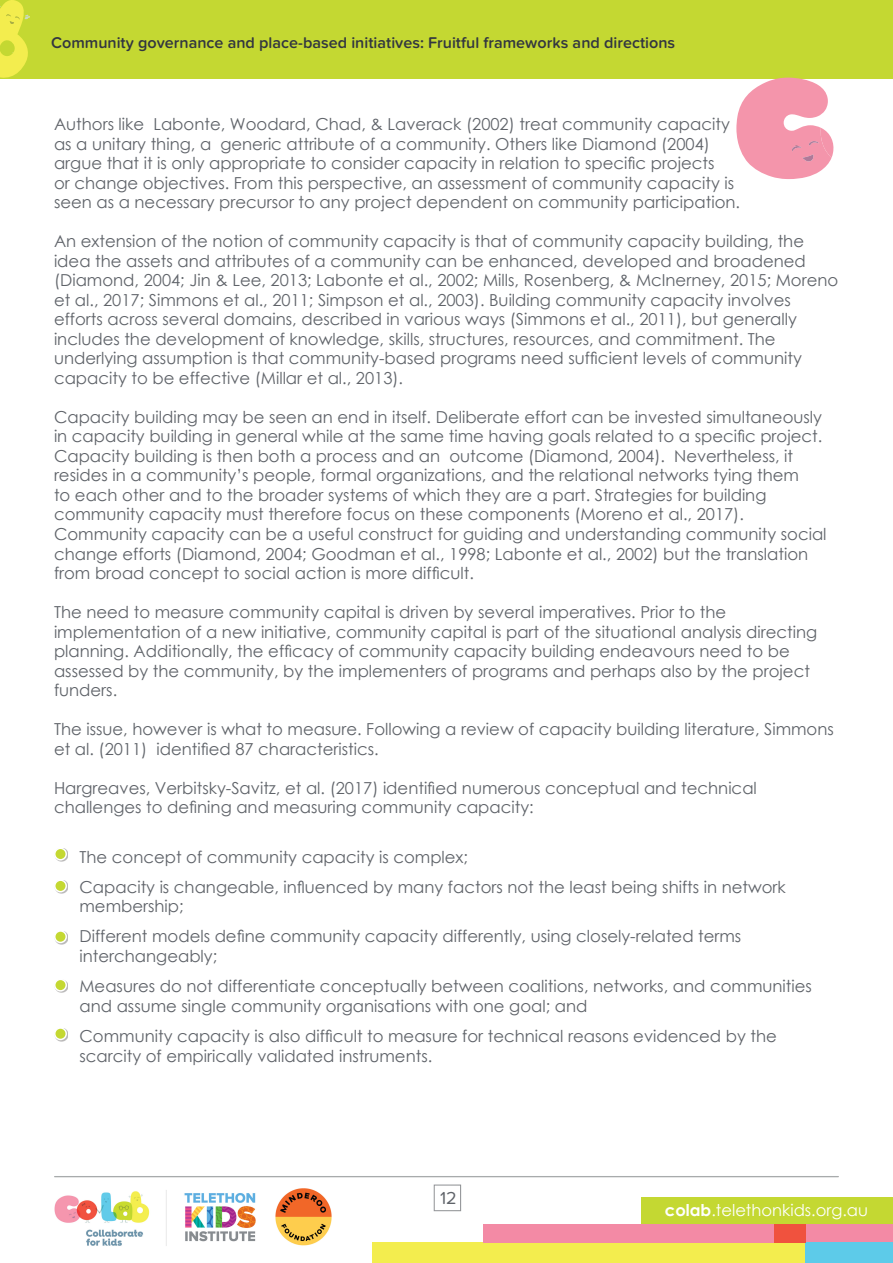
<style>
.page{position:relative;width:893px;height:1263px;background:#fff}
.page>*{position:absolute;margin:0;border:0;box-sizing:border-box;transform-origin:0 0}
.t1{font:18px "Proxima Nova Soft";color:#5f6369}
.t2{font:16.5px/19.5px "Century Gothic";color:#5f6369}
.t3{font:16.35px "Century Gothic";color:#fff}
.t4{font:600 16.2px "Proxima Nova Soft";color:#323640}
.s1{font-weight:700}
</style>
<div class="page">
<div style="left:0;top:0;width:893px;height:78px;background:#c4d832"></div>
<div style="left:372px;top:1243px;width:521px;height:20px;background:#f3ed4e"></div>
<div style="left:483px;top:1224px;width:410px;height:19px;background:#f38aa5"></div>
<div style="left:806px;top:1243px;width:87px;height:20px;background:#5dcbe9"></div>
<div style="left:774px;top:1224px;width:32px;height:19px;background:#f0523e"></div>
<svg style="left:0;top:0;width:31px;height:79px"></svg>
<hr style="left:55px;top:1176px;width:783px;height:1px;background:#a8abac">
<div style="left:434px;top:1184px;width:27px;height:27px;border:1px solid #fff"></div>
<div style="left:642px;top:1197px;width:251px;height:27px;background:#c4d832"></div>
<div style="left:55px;top:848px;width:13px;height:13px;background:#231f20;opacity:.31"></div>
<div style="left:55px;top:848px;width:11px;height:12px;background:#c4d832;border-radius:50%"></div>
<div style="left:54px;top:847px;width:13px;height:13px;border:2px solid #fff;border-radius:50%"></div>
<div style="left:55px;top:979px;width:13px;height:13px;background:#231f20;opacity:.31"></div>
<div style="left:55px;top:979px;width:11px;height:12px;background:#c4d832;border-radius:50%"></div>
<div style="left:54px;top:978px;width:13px;height:13px;border:2px solid #fff;border-radius:50%"></div>
<div style="left:55px;top:931px;width:13px;height:13px;background:#231f20;opacity:.31"></div>
<div style="left:55px;top:931px;width:11px;height:11px;background:#c4d832;border-radius:50%"></div>
<div style="left:54px;top:930px;width:13px;height:13px;border:2px solid #fff;border-radius:50%"></div>
<div style="left:55px;top:1028px;width:13px;height:13px;background:#231f20;opacity:.31"></div>
<div style="left:55px;top:1028px;width:11px;height:11px;background:#c4d832;border-radius:50%"></div>
<div style="left:54px;top:1027px;width:13px;height:13px;border:2px solid #fff;border-radius:50%"></div>
<div style="left:55px;top:880px;width:13px;height:13px;background:#231f20;opacity:.31"></div>
<div style="left:55px;top:880px;width:11px;height:12px;background:#c4d832;border-radius:50%"></div>
<div style="left:54px;top:879px;width:13px;height:13px;border:2px solid #fff;border-radius:50%"></div>
<svg style="left:736px;top:78px;width:99px;height:101px"></svg>
<img style="left:54px;top:1188px;width:277px;height:58px">
<p class="t4" style="left:51px;top:33px;width:626px">Community governance and place-based initiatives: Fruitful frameworks and directions</p>
<p class="t2" style="left:54px;top:114px;width:688px">Authors like Labonte, Woodard, Chad, &amp; Laverack (2002) treat community capacity as a unitary thing, a generic attribute of a community. Others like Diamond (2004) argue that it is only appropriate to consider capacity in relation to specific projects<br>or change objectives. From this perspective, an assessment of community capacity is seen as a necessary precursor to any project dependent on community participation.</p>
<p class="t2" style="left:54px;top:231px;width:786px">An extension of the notion of community capacity is that of community capacity building, the idea the assets and attributes of a community can be enhanced, developed and broadened (Diamond, 2004; Jin &amp; Lee, 2013; Labonte et al., 2002; Mills, Rosenberg, &amp; McInerney, 2015; Moreno et al., 2017; Simmons et al., 2011; Simpson et al., 2003). Building community capacity involves efforts across several domains, described in various ways (Simmons et al., 2011), but generally includes the development of knowledge, skills, structures, resources, and commitment. The underlying assumption is that community-based programs need sufficient levels of community capacity to be effective (Millar et al., 2013).</p>
<p class="t2" style="left:54px;top:407px;width:774px">Capacity building may be seen an end in itself. Deliberate effort can be invested simultaneously in capacity building in general while at the same time having goals related to a specific project.<br>Capacity building is then both a process and an outcome (Diamond, 2004). Nevertheless, it resides in a community’s people, formal organizations, and the relational networks tying them<br>to each other and to the broader systems of which they are a part. Strategies for building community capacity must therefore focus on these components (Moreno et al., 2017).<br>Community capacity can be a useful construct for guiding and understanding community social change efforts (Diamond, 2004; Goodman et al., 1998; Labonte et al., 2002) but the translation from broad concept to social action is more difficult.</p>
<p class="t2" style="left:54px;top:602px;width:765px">The need to measure community capital is driven by several imperatives. Prior to the implementation of a new initiative, community capital is part of the situational analysis directing planning. Additionally, the efficacy of community capacity building endeavours need to be assessed by the community, by the implementers of programs and perhaps also by the project funders.</p>
<p class="t2" style="left:54px;top:719px;width:781px">The issue, however is what to measure. Following a review of capacity building literature, Simmons et al. (2011) identified 87 characteristics.</p>
<p class="t2" style="left:54px;top:778px;width:704px">Hargreaves, Verbitsky-Savitz, et al. (2017) identified numerous conceptual and technical challenges to defining and measuring community capacity:</p>
<p class="t2" style="left:79px;top:841px;width:708px;line-height:30px">The concept of community capacity is complex;<br>Capacity is changeable, influenced by many factors not the least being shifts in network</p>
<p class="t2" style="left:79px;top:891px;width:663px;line-height:30px">membership;<br>Different models define community capacity differently, using closely-related terms</p>
<p class="t2" style="left:79px;top:941px;width:734px;line-height:30px">interchangeably;<br>Measures do not differentiate conceptually between coalitions, networks, and communities</p>
<p class="t2" style="left:79px;top:991px;width:699px;line-height:30px">and assume single community organisations with one goal; and<br>Community capacity is also difficult to measure for technical reasons evidenced by the</p>
<p class="t2" style="left:79px;top:1046px;width:354px">scarcity of empirically validated instruments.</p>
<p class="t1" style="left:440px;top:1187px;width:18px">12</p>
<p class="t3" style="left:665px;top:1199px;width:205px"><span class="s1">colab</span>.telethonkids.org.au</p>
</div>
